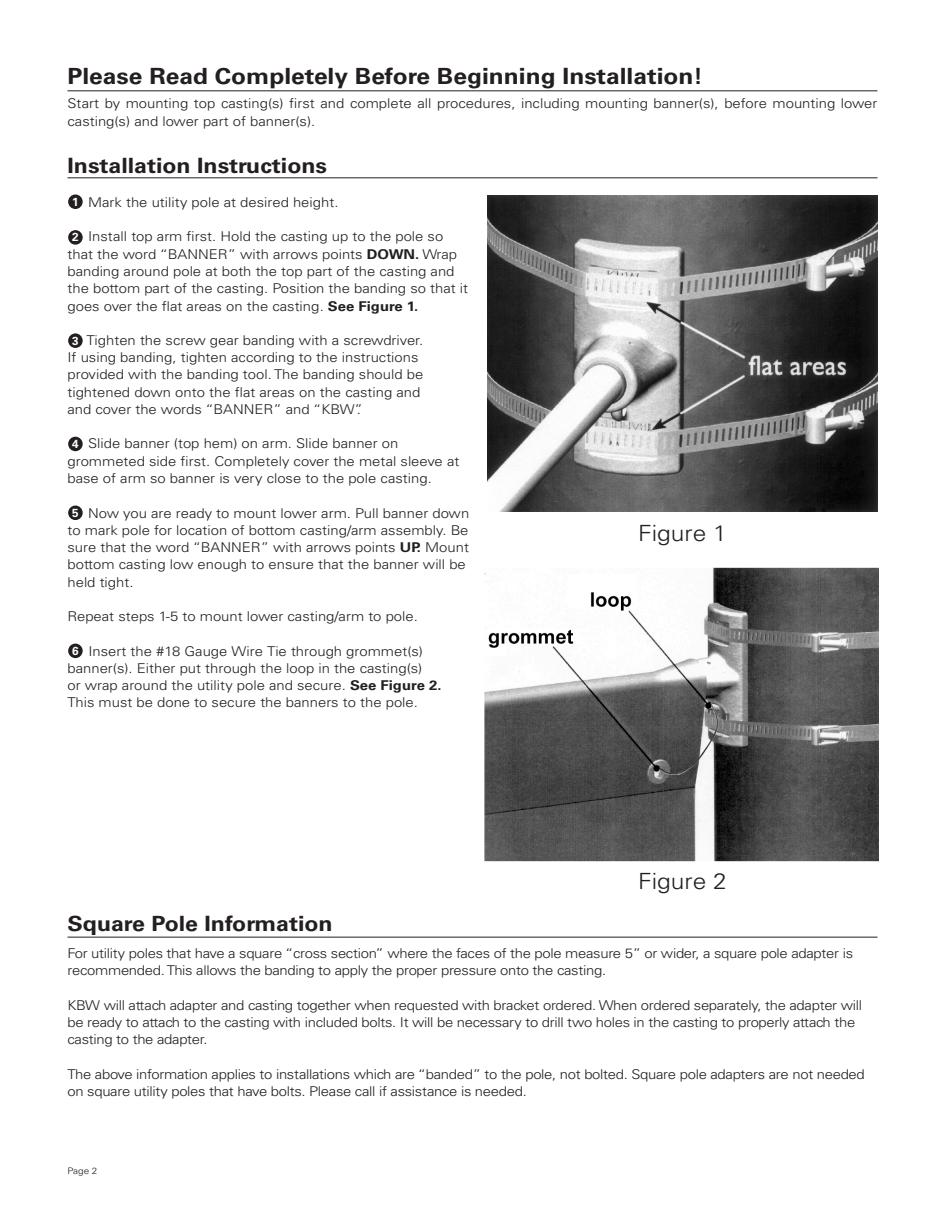
<style>
.page{position:relative;width:945px;height:1215px;background:#fff}
.page>*{position:absolute;margin:0;border:0;box-sizing:border-box;transform-origin:0 0}
.t1{font:700 22.35px "Univers";color:#231f20;scale:1.1 1}
.t2{font:300 22.35px "Univers";color:#231f20;scale:1.1 1}
.t3{font:700 21px "Univers";color:#231f20;scale:1.1 1}
.t4{font:300 13.5px/17.2px "Univers";color:#231f20;scale:1.1 1}
.t5{font:300 13.5px/17.2px "Univers";letter-spacing:-.02em;color:#231f20;scale:1.1 1}
.t6{font:700 11.7px "Univers";color:#fff}
.t7{font:300 9px "Univers";color:#231f20;scale:1.1 1}
.s1{font-weight:700}
</style>
<div class="page">
<hr style="left:68px;top:177px;width:810px;height:1px;background:#231f20">
<hr style="left:68px;top:90px;width:810px;height:1px;background:#231f20">
<hr style="left:68px;top:937px;width:810px;height:1px;background:#231f20">
<div style="left:68px;top:194px;width:15px;height:15px;background:#231f20;border-radius:50%"></div>
<div style="left:68px;top:230px;width:15px;height:15px;background:#231f20;border-radius:50%"></div>
<div style="left:68px;top:333px;width:15px;height:15px;background:#231f20;border-radius:50%"></div>
<div style="left:68px;top:437px;width:15px;height:14px;background:#231f20;border-radius:50%"></div>
<div style="left:68px;top:506px;width:15px;height:14px;background:#231f20;border-radius:50%"></div>
<div style="left:68px;top:644px;width:15px;height:14px;background:#231f20;border-radius:50%"></div>
<img style="left:487px;top:196px;width:391px;height:315px">
<img style="left:485px;top:567px;width:394px;height:295px">
<p class="t1" style="left:68px;top:63px;width:579px">Please Read Completely Before Beginning Installation!</p>
<p class="t4" style="left:68px;top:95px;width:738px">Start by mounting top casting(s) first and complete all procedures, including mounting banner(s), before mounting lower casting(s) and lower part of banner(s).</p>
<p class="t3" style="left:68px;top:154px;width:238px">Installation Instructions</p>
<p class="t4" style="left:88px;top:194px;width:229px">Mark the utility pole at desired height.</p>
<p class="t4" style="left:68px;top:228px;width:366px;text-indent:21px">Install top arm first. Hold the casting up to the pole so that the word “BANNER” with arrows points <span class="s1">DOWN.</span> Wrap banding around pole at both the top part of the casting and the bottom part of the casting. Position the banding so that it goes over the flat areas on the casting. <span class="s1">See Figure 1.</span></p>
<p class="t4" style="left:68px;top:332px;width:325px;text-indent:19px">Tighten the screw gear banding with a screwdriver.<br>If using banding, tighten according to the instructions provided with the banding tool. The banding should be tightened down onto the flat areas on the casting and and cover the words “BANNER” and “KBW”.</p>
<p class="t4" style="left:68px;top:435px;width:358px;text-indent:21px">Slide banner (top hem) on arm. Slide banner on grommeted side first. Completely cover the metal sleeve at base of arm so banner is very close to the pole casting.</p>
<p class="t4" style="left:68px;top:504px;width:367px;text-indent:21px">Now you are ready to mount lower arm. Pull banner down to mark pole for location of bottom casting/arm assembly. Be sure that the word “BANNER” with arrows points <span class="s1">UP.</span> Mount bottom casting low enough to ensure that the banner will be held tight.</p>
<p class="t4" style="left:68px;top:608px;width:320px">Repeat steps 1-5 to mount lower casting/arm to pole.</p>
<p class="t4" style="left:68px;top:642px;width:342px;text-indent:21px">Insert the #18 Gauge Wire Tie through grommet(s) banner(s). Either put through the loop in the casting(s)<br>or wrap around the utility pole and secure. <span class="s1">See Figure 2.<br></span>This must be done to secure the banners to the pole.</p>
<p class="t6" style="left:72px;top:195px;width:8px">1</p>
<p class="t6" style="left:72px;top:231px;width:8px">2</p>
<p class="t6" style="left:72px;top:334px;width:8px">3</p>
<p class="t6" style="left:72px;top:437px;width:8px">4</p>
<p class="t6" style="left:72px;top:506px;width:8px">5</p>
<p class="t6" style="left:72px;top:644px;width:8px">6</p>
<p class="t3" style="left:68px;top:911px;width:243px">Square Pole Information</p>
<p class="t2" style="left:638px;top:520px;width:82px">Figure 1</p>
<p class="t2" style="left:638px;top:868px;width:82px">Figure 2</p>
<p class="t5" style="left:68px;top:945px;width:716px">For utility poles that have a square “cross section” where the faces of the pole measure 5” or wider, a square pole adapter is recommended. This allows the banding to apply the proper pressure onto the casting.</p>
<p class="t5" style="left:68px;top:996px;width:724px">KBW will attach adapter and casting together when requested with bracket ordered. When ordered separately, the adapter will be ready to attach to the casting with included bolts. It will be necessary to drill two holes in the casting to properly attach the casting to the adapter.</p>
<p class="t5" style="left:68px;top:1065px;width:726px">The above information applies to installations which are “banded” to the pole, not bolted. Square pole adapters are not needed on square utility poles that have bolts. Please call if assistance is needed.</p>
<p class="t7" style="left:68px;top:1165px;width:29px">Page 2</p>
</div>
